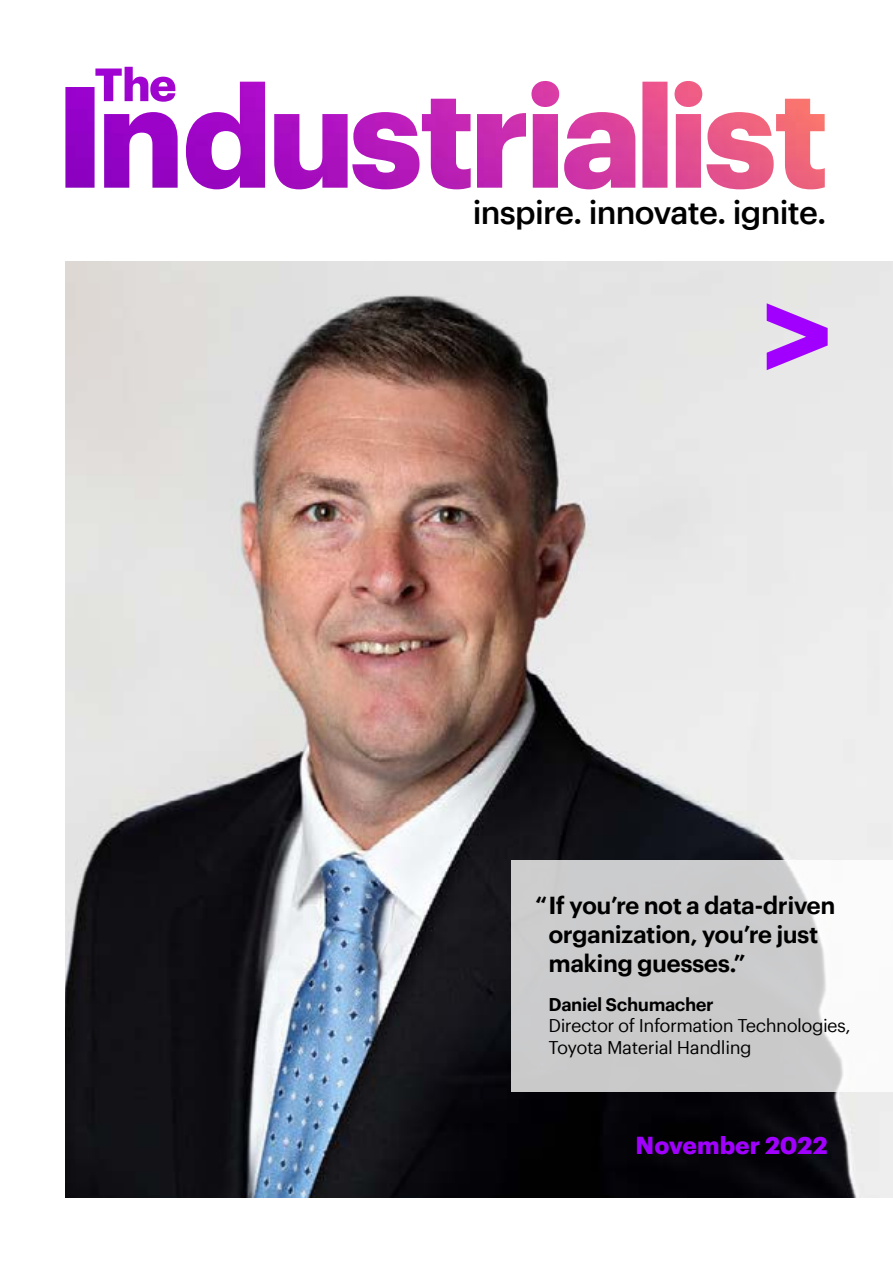
<style>
.page{position:relative;width:893px;height:1263px;background:#fff}
.page>*{position:absolute;margin:0;border:0;box-sizing:border-box;transform-origin:0 0}
.t1{font:500 32.4px "Graphik";letter-spacing:-.025em;color:#000}
.t2{font:600 24px/28.8px "Graphik";letter-spacing:-.025em;color:#000}
.t3{font:700 24px "Graphik";color:#a100ff}
.t4{font:18px/21.6px "Graphik";letter-spacing:-.03em;color:#000}
.t5{font:600 18px "Graphik";letter-spacing:-.025em;color:#000}
</style>
<div class="page">
<img style="left:65px;top:261px;width:828px;height:937px">
<svg style="left:767px;top:303px;width:61px;height:67px;background:#c579f2"></svg>
<img style="left:65px;top:67px;width:760px;height:122px">
<svg style="left:511px;top:860px;width:382px;height:231px;fill:#cbcbcc"></svg>
<h1 class="t1" style="left:473px;top:188px;width:355px">inspire. innovate. ignite.</h1>
<p class="t2" style="left:548px;top:889px;width:288px;text-indent:-13px">“If you’re not a data-driven organization, you’re just making guesses.”</p>
<p class="t5" style="left:548px;top:990px;width:167px">Daniel Schumacher</p>
<p class="t4" style="left:548px;top:1013px;width:304px">Director of Information Technologies,<br>Toyota Material Handling</p>
<p class="t3" style="left:636px;top:1127px;width:193px">November 2022</p>
</div>
